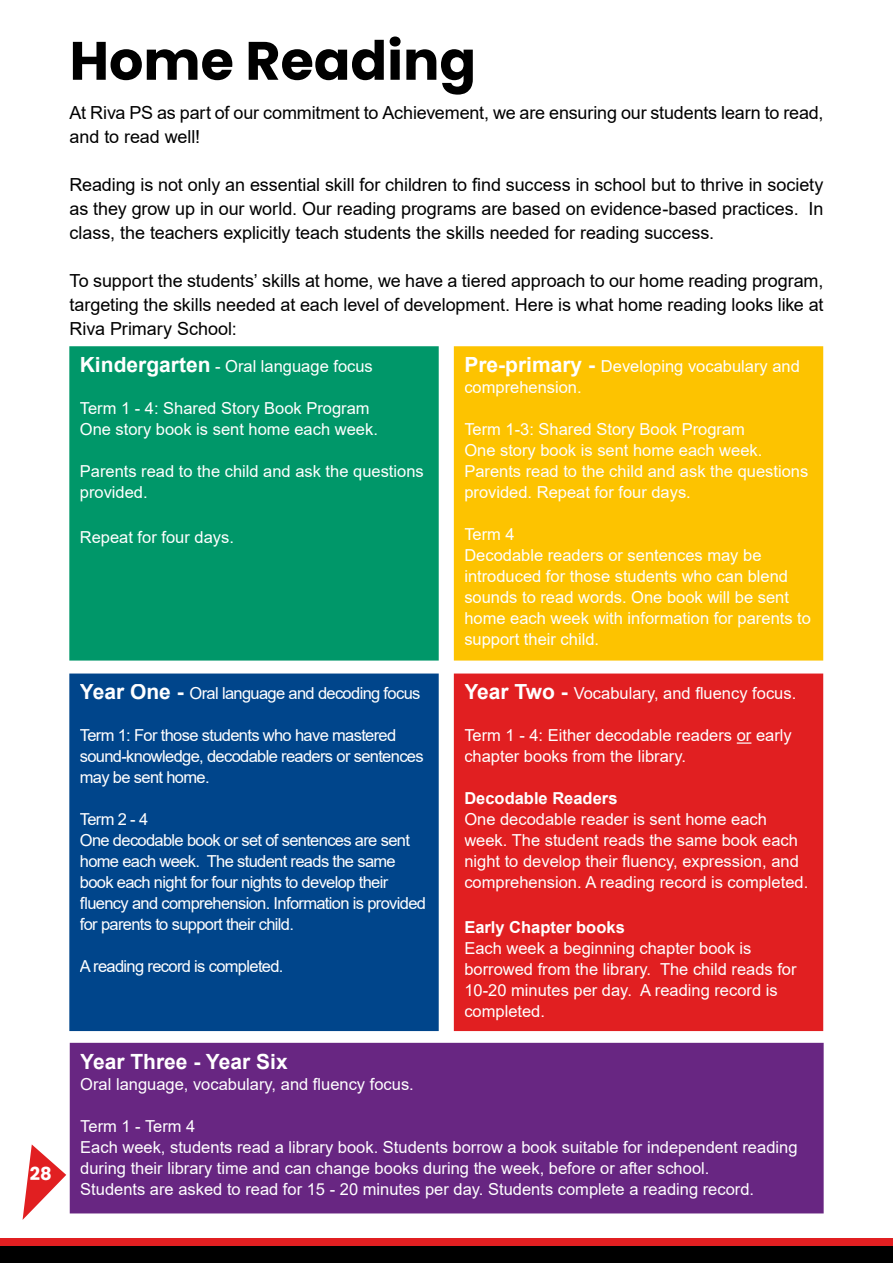
<style>
.page{position:relative;width:893px;height:1263px;background:#fff}
.page>*{position:absolute;margin:0;border:0;box-sizing:border-box;transform-origin:0 0}
.t1{font:700 54px "Poppins";color:#000}
.t2{font:700 21px "Arial";color:#fff}
.t3{font:18px/24px "Arial";letter-spacing:-.01em;color:#000;text-align:justify}
.t4{font:700 18px "Poppins";color:#fff}
.t5{font:16.5px/21px "Arial";color:#fff}
.t6{font:16.5px/21px "Arial";letter-spacing:-.04em;color:#fff}
.t7{font:700 16.5px "Arial";color:#fff}
.s1{font-weight:700;font-size:21px}
</style>
<div class="page">
<div style="left:0;top:1238px;width:893px;height:23px;background:#e11f21"></div>
<div style="left:0;top:1246px;width:893px;height:17px;background:#000"></div>
<svg style="left:23px;top:1144px;width:43px;height:76px"></svg>
<div style="left:75px;top:679px;width:358px;height:347px;background:#00458b"></div>
<div style="left:69px;top:673px;width:370px;height:358px;border:10px solid #00458b"></div>
<div style="left:75px;top:1048px;width:743px;height:160px;background:#682682"></div>
<div style="left:70px;top:1043px;width:754px;height:170px;border:10px solid #682682"></div>
<div style="left:75px;top:351px;width:358px;height:304px;background:#009769"></div>
<div style="left:69px;top:346px;width:370px;height:314px;border:10px solid #009769"></div>
<div style="left:459px;top:351px;width:359px;height:304px;background:#fdc300"></div>
<div style="left:454px;top:346px;width:369px;height:314px;border:10px solid #fdc300"></div>
<div style="left:459px;top:679px;width:359px;height:347px;background:#e11f21"></div>
<svg style="left:737px;top:742px;width:14px;height:2px"></svg>
<div style="left:454px;top:673px;width:369px;height:358px;border:10px solid #e11f21"></div>
<p class="t4" style="left:30px;top:1163px;width:23px">28</p>
<h1 class="t1" style="left:70px;top:30px;width:408px">Home Reading</h1>
<p class="t3" style="left:70px;top:100px;width:755px">At Riva PS as part of our commitment to Achievement, we are ensuring our students learn to read, and to read well!</p>
<p class="t3" style="left:70px;top:172px;width:755px">Reading is not only an essential skill for children to find success in school but to thrive in society as they grow up in our world. Our reading programs are based on evidence-based practices. In class, the teachers explicitly teach students the skills needed for reading success.</p>
<p class="t3" style="left:70px;top:268px;width:755px">To support the students’ skills at home, we have a tiered approach to our home reading program, targeting the skills needed at each level of development. Here is what home reading looks like at Riva Primary School:</p>
<p class="t5" style="left:80px;top:356px;width:295px"><span class="s1">Kindergarten</span> - Oral language focus</p>
<p class="t5" style="left:80px;top:398px;width:300px">Term 1 - 4: Shared Story Book Program<br>One story book is sent home each week.</p>
<p class="t5" style="left:80px;top:461px;width:345px">Parents read to the child and ask the questions provided.</p>
<p class="t5" style="left:80px;top:527px;width:156px">Repeat for four days.</p>
<p class="t6" style="left:80px;top:683px;width:342px"><span class="s1">Year One -</span> Oral language and decoding focus</p>
<p class="t6" style="left:80px;top:725px;width:345px">Term 1: For those students who have mastered sound-knowledge, decodable readers or sentences may be sent home.</p>
<p class="t6" style="left:80px;top:809px;width:348px">Term 2 - 4<br>One decodable book or set of sentences are sent home each week. The student reads the same book each night for four nights to develop their fluency and comprehension. Information is provided for parents to support their child.</p>
<p class="t6" style="left:80px;top:956px;width:205px">A reading record is completed.</p>
<p class="t5" style="left:464px;top:356px;width:337px"><span class="s1">Pre-primary -</span> Developing vocabulary and comprehension.</p>
<p class="t5" style="left:464px;top:419px;width:345px">Term 1-3: Shared Story Book Program<br>One story book is sent home each week.<br>Parents read to the child and ask the questions provided. Repeat for four days.</p>
<p class="t5" style="left:464px;top:524px;width:348px">Term 4<br>Decodable readers or sentences may be introduced for those students who can blend sounds to read words. One book will be sent home each week with information for parents to support their child.</p>
<p class="t5" style="left:464px;top:683px;width:333px"><span class="s1">Year Two -</span> Vocabulary, and fluency focus.</p>
<p class="t5" style="left:464px;top:725px;width:329px">Term 1 - 4: Either decodable readers or early chapter books from the library.</p>
<p class="t7" style="left:464px;top:787px;width:155px">Decodable Readers</p>
<p class="t5" style="left:464px;top:809px;width:345px">One decodable reader is sent home each week. The student reads the same book each night to develop their fluency, expression, and comprehension. A reading record is completed.</p>
<p class="t7" style="left:464px;top:916px;width:162px">Early Chapter books</p>
<p class="t5" style="left:464px;top:938px;width:334px">Each week a beginning chapter book is borrowed from the library. The child reads for 10-20 minutes per day. A reading record is completed.</p>
<p class="t2" style="left:80px;top:1046px;width:209px">Year Three - Year Six</p>
<p class="t5" style="left:80px;top:1073px;width:335px">Oral language, vocabulary, and fluency focus.</p>
<p class="t5" style="left:80px;top:1115px;width:719px">Term 1 - Term 4<br>Each week, students read a library book. Students borrow a book suitable for independent reading during their library time and can change books during the week, before or after school.<br>Students are asked to read for 15 - 20 minutes per day. Students complete a reading record.</p>
</div>
